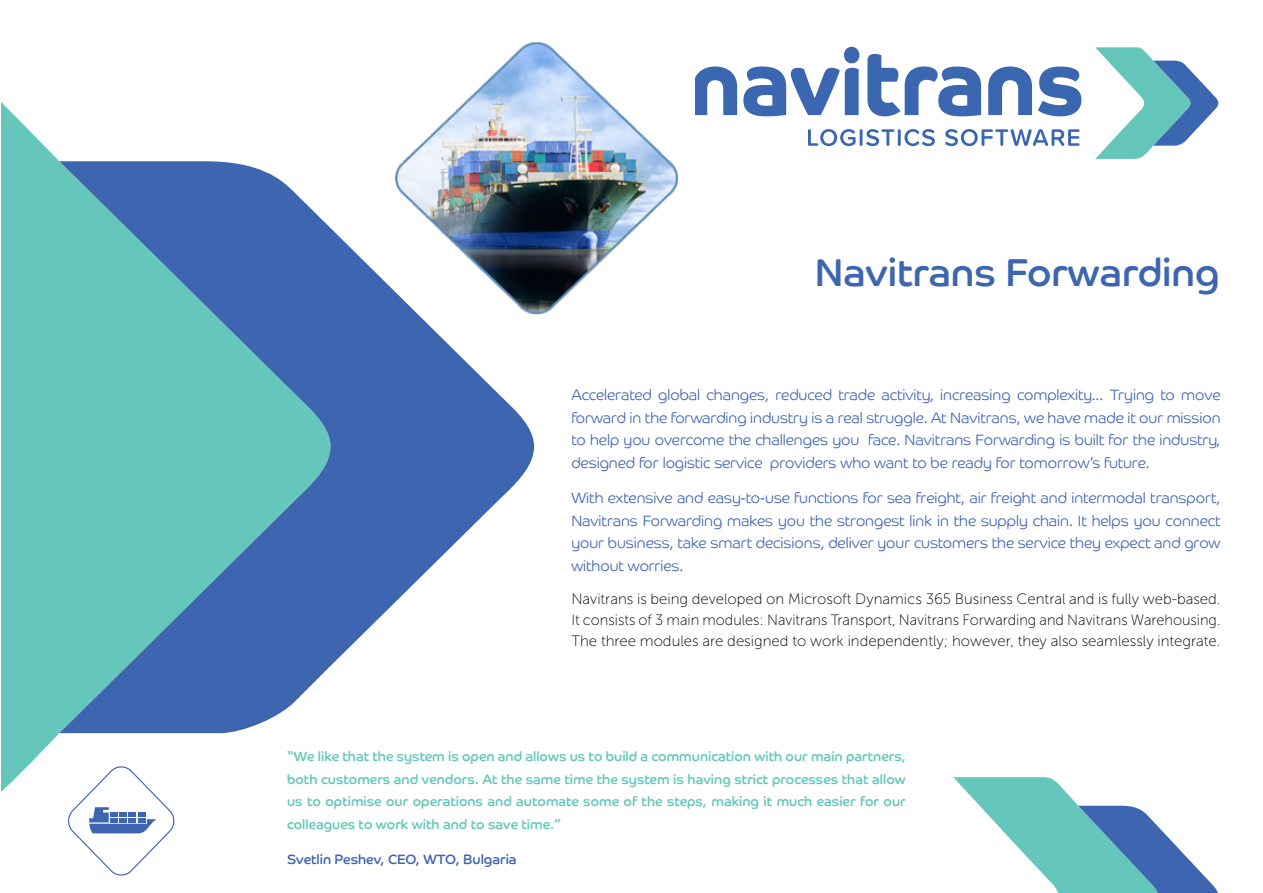
<style>
.page{position:relative;width:1263px;height:893px;background:#fff}
.page>*{position:absolute;margin:0;border:0;box-sizing:border-box;transform-origin:0 0}
.t1{font:39px "Co Headline";color:#3e66b0}
.t2{font:300 15px/22.5px "Co Headline";color:#3e66b0;text-align:justify}
.t3{font:15px/21px "Museo Sans 100";color:#000;text-align:justify}
.t4{font:13.5px/22.5px "Co Headline";color:#65c6bb;text-align:justify}
.t5{font:13.5px "Co Headline";color:#3e66b0}
</style>
<div class="page">
<svg style="left:695px;top:67px;width:42px;height:48px"></svg>
<svg style="left:867px;top:54px;width:114px;height:62px"></svg>
<svg style="left:988px;top:67px;width:44px;height:48px"></svg>
<svg style="left:1038px;top:67px;width:43px;height:49px"></svg>
<svg style="left:808px;top:129px;width:86px;height:17px"></svg>
<hr style="left:898px;top:129px;width:3px;height:17px;background:#3b66b0">
<svg style="left:904px;top:129px;width:31px;height:17px"></svg>
<svg style="left:945px;top:129px;width:134px;height:17px"></svg>
<svg style="left:1095px;top:47px;width:123px;height:112px"></svg>
<svg style="left:743px;top:47px;width:116px;height:69px"></svg>
<svg style="left:1px;top:102px;width:223px;height:719px;fill:#65c6bb"></svg>
<svg style="left:59px;top:161px;width:476px;height:572px"></svg>
<svg style="left:953px;top:777px;width:265px;height:116px"></svg>
<svg style="left:68px;top:766px;width:106px;height:110px"></svg>
<img style="left:395px;top:42px;width:282px;height:273px">
<h1 class="t1" style="left:815px;top:250px;width:406px">Navitrans Forwarding</h1>
<p class="t2" style="left:571px;top:384px;width:651px">Accelerated global changes, reduced trade activity, increasing complexity... Trying to move forward in the forwarding industry is a real struggle. At Navitrans, we have made it our mission to help you overcome the challenges you face. Navitrans Forwarding is built for the industry, designed for logistic service providers who want to be ready for tomorrow’s future.</p>
<p class="t2" style="left:571px;top:487px;width:651px">With extensive and easy-to-use functions for sea freight, air freight and intermodal transport, Navitrans Forwarding makes you the strongest link in the supply chain. It helps you connect your business, take smart decisions, deliver your customers the service they expect and grow without worries.</p>
<p class="t3" style="left:571px;top:589px;width:651px">Navitrans is being developed on Microsoft Dynamics 365 Business Central and is fully web-based.<br>It consists of 3 main modules: Navitrans Transport, Navitrans Forwarding and Navitrans Warehousing.<br>The three modules are designed to work independently; however, they also seamlessly integrate.</p>
<p class="t4" style="left:287px;top:745px;width:620px">“We like that the system is open and allows us to build a communication with our main partners, both customers and vendors. At the same time the system is having strict processes that allow us to optimise our operations and automate some of the steps, making it much easier for our colleagues to work with and to save time.”</p>
<p class="t5" style="left:287px;top:851px;width:231px">Svetlin Peshev, CEO, WTO, Bulgaria</p>
</div>
